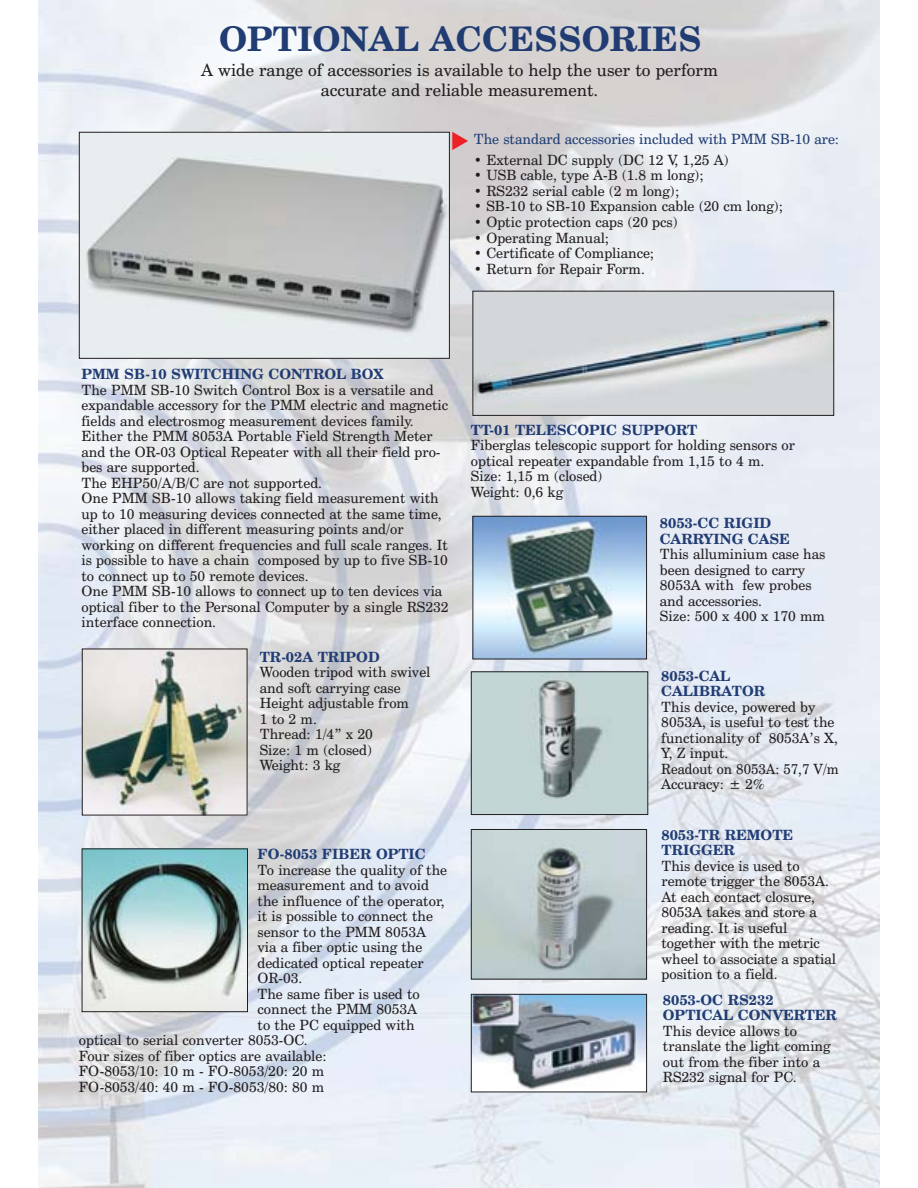
<style>
.page{position:relative;width:918px;height:1188px;background:#fff}
.page>*{position:absolute;margin:0;border:0;box-sizing:border-box;transform-origin:0 0}
.t1{font:700 33.9px "Century Schoolbook BT";color:#203c73}
.t2{font:16.95px/19.8px "Century Schoolbook BT";color:#221e1f;text-align:center}
.t3{font:14.1px/15.5px "Century Schoolbook BT";color:#221e1f}
.t4{font:700 14.1px/15.5px "Century Schoolbook BT";color:#203c73}
.t5{font:14.1px "Century Schoolbook BT";color:#203c73}
</style>
<div class="page">
<img style="left:38px;top:0;width:842px;height:1188px">
<img style="left:81px;top:134px;width:367px;height:223px">
<div style="left:79px;top:132px;width:371px;height:227px;border:1px solid #221e1f"></div>
<img style="left:475px;top:293px;width:357px;height:121px">
<div style="left:473px;top:291px;width:361px;height:125px;border:1px solid #221e1f"></div>
<img style="left:475px;top:518px;width:170px;height:139px">
<div style="left:473px;top:516px;width:174px;height:143px;border:1px solid #221e1f"></div>
<img style="left:473px;top:673px;width:173px;height:140px">
<div style="left:471px;top:671px;width:177px;height:144px;border:1px solid #221e1f"></div>
<img style="left:473px;top:831px;width:172px;height:146px">
<div style="left:471px;top:829px;width:176px;height:150px;border:1px solid #221e1f"></div>
<img style="left:473px;top:996px;width:172px;height:94px">
<div style="left:471px;top:994px;width:176px;height:98px;border:1px solid #221e1f"></div>
<img style="left:84px;top:651px;width:161px;height:162px">
<img style="left:84px;top:851px;width:162px;height:159px">
<div style="left:82px;top:849px;width:166px;height:163px;border:1px solid #221e1f"></div>
<svg style="left:453px;top:132px;width:15px;height:18px"></svg>
<h1 class="t1" style="left:219px;top:25px;width:484px">OPTIONAL ACCESSORIES</h1>
<p class="t2" style="left:201px;top:61px;width:518px">A wide range of accessories is available to help the user to perform accurate and reliable measurement.</p>
<p class="t5" style="left:474px;top:133px;width:367px">The standard accessories included with PMM SB-10 are:</p>
<p class="t3" style="left:474px;top:153px;width:256px">• External DC supply (DC 12 V, 1,25 A)</p>
<p class="t3" style="left:474px;top:168px;width:231px">• USB cable, type A-B (1.8 m long);</p>
<p class="t3" style="left:474px;top:184px;width:207px">• RS232 serial cable (2 m long);</p>
<p class="t3" style="left:474px;top:199px;width:311px">• SB-10 to SB-10 Expansion cable (20 cm long);</p>
<p class="t3" style="left:474px;top:215px;width:205px">• Optic protection caps (20 pcs)</p>
<p class="t3" style="left:474px;top:230px;width:137px">• Operating Manual;</p>
<p class="t3" style="left:474px;top:246px;width:182px">• Certificate of Compliance;</p>
<p class="t3" style="left:474px;top:262px;width:172px">• Return for Repair Form.</p>
<p class="t4" style="left:81px;top:367px;width:304px">PMM SB-10 SWITCHING CONTROL BOX</p>
<p class="t3" style="left:81px;top:383px;width:368px">The PMM SB-10 Switch Control Box is a versatile and expandable accessory for the PMM electric and magnetic fields and electrosmog measurement devices family.<br>Either the PMM 8053A Portable Field Strength Meter and the OR-03 Optical Repeater with all their field pro&shy;bes are supported.<br>The EHP50/A/B/C are not supported.<br>One PMM SB-10 allows taking field measurement with up to 10 measuring devices connected at the same time, either placed in different measuring points and/or working on different frequencies and full scale ranges. It is possible to have a chain composed by up to five SB-10 to connect up to 50 remote devices.<br>One PMM SB-10 allows to connect up to ten devices via optical fiber to the Personal Computer by a single RS232 interface connection.</p>
<p class="t4" style="left:471px;top:423px;width:228px">TT-01 TELESCOPIC SUPPORT</p>
<p class="t3" style="left:471px;top:438px;width:326px">Fiberglas telescopic support for holding sensors or optical repeater expandable from 1,15 to 4 m.<br>Size: 1,15 m (closed)<br>Weight: 0,6 kg</p>
<p class="t4" style="left:660px;top:516px;width:132px">8053-CC RIGID<br>CARRYING CASE</p>
<p class="t3" style="left:660px;top:547px;width:167px">This alluminium case has been designed to carry<br>8053A with few probes and accessories.<br>Size: 500 x 400 x 170 mm</p>
<p class="t4" style="left:260px;top:649px;width:121px">TR-02A TRIPOD</p>
<p class="t3" style="left:260px;top:665px;width:172px">Wooden tripod with swivel and soft carrying case<br>Height adjustable from<br>1 to 2 m.<br>Thread: 1/4” x 20<br>Size: 1 m (closed)<br>Weight: 3 kg</p>
<p class="t4" style="left:661px;top:669px;width:105px">8053-CAL<br>CALIBRATOR</p>
<p class="t3" style="left:661px;top:700px;width:179px">This device, powered by<br>8053A, is useful to test the functionality of 8053A’s X,<br>Y, Z input.<br>Readout on 8053A: 57,7 V/m<br>Accuracy: ± 2%</p>
<p class="t4" style="left:662px;top:827px;width:133px">8053-TR REMOTE<br>TRIGGER</p>
<p class="t3" style="left:662px;top:859px;width:176px">This device is used to remote trigger the 8053A.<br>At each contact closure,<br>8053A takes and store a reading. It is useful together with the metric wheel to associate a spatial position to a field.</p>
<p class="t4" style="left:663px;top:993px;width:176px">8053-OC RS232<br>OPTICAL CONVERTER</p>
<p class="t3" style="left:663px;top:1024px;width:169px">This device allows to translate the light coming out from the fiber into a<br>RS232 signal for PC.</p>
<p class="t4" style="left:258px;top:847px;width:170px">FO-8053 FIBER OPTIC</p>
<p class="t3" style="left:258px;top:863px;width:191px">To increase the quality of the</p>
<p class="t3" style="left:258px;top:878px;width:173px">measurement and to avoid</p>
<p class="t3" style="left:258px;top:894px;width:189px">the influence of the operator,</p>
<p class="t3" style="left:258px;top:909px;width:177px">it is possible to connect the</p>
<p class="t3" style="left:258px;top:925px;width:170px">sensor to the PMM 8053A</p>
<p class="t3" style="left:258px;top:940px;width:166px">via a fiber optic using the</p>
<p class="t3" style="left:258px;top:956px;width:168px">dedicated optical repeater</p>
<p class="t3" style="left:258px;top:971px;width:46px">OR-03.</p>
<p class="t3" style="left:258px;top:987px;width:164px">The same fiber is used to</p>
<p class="t3" style="left:258px;top:1002px;width:161px">connect the PMM 8053A</p>
<p class="t3" style="left:258px;top:1018px;width:159px">to the PC equipped with</p>
<p class="t3" style="left:79px;top:1033px;width:230px">optical to serial converter 8053-OC.</p>
<p class="t3" style="left:79px;top:1049px;width:249px">Four sizes of fiber optics are available:</p>
<p class="t3" style="left:79px;top:1064px;width:247px">FO-8053/10: 10 m - FO-8053/20: 20 m</p>
<p class="t3" style="left:79px;top:1080px;width:247px">FO-8053/40: 40 m - FO-8053/80: 80 m</p>
</div>
